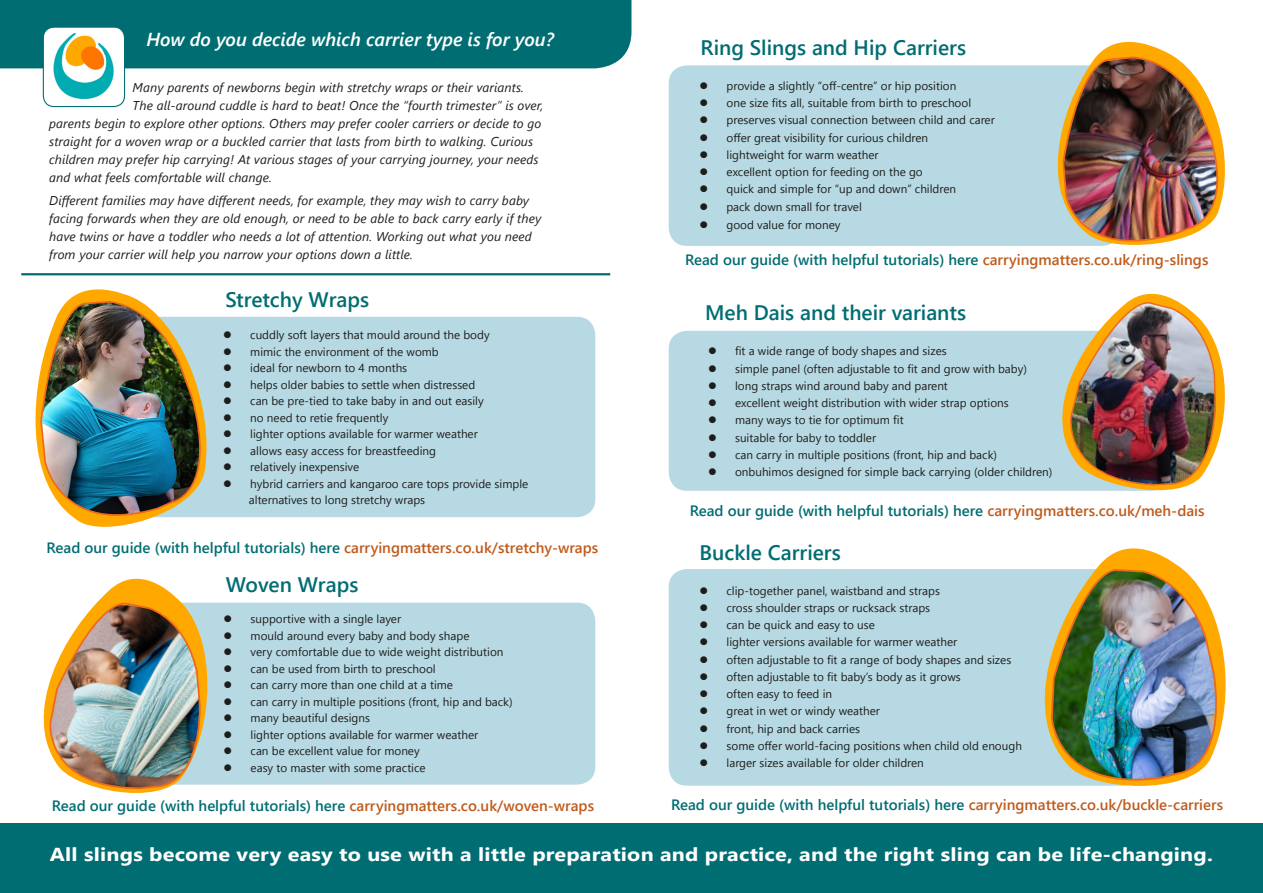
<style>
.page{position:relative;width:1263px;height:893px;background:#fff}
.page>*{position:absolute;margin:0;border:0;box-sizing:border-box;transform-origin:0 0}
.t1{font:600 21px "Segoe UI";color:#006d72}
.t2{font:700 18.75px "Segoe UI";letter-spacing:.01em;color:#fff;scale:1.15 1}
.t3{font:italic 600 18.75px "Segoe UI";color:#fff}
.t4{font:600 15px "Segoe UI";color:#006d72}
.t5{font:italic 12.75px/18px "Segoe UI";letter-spacing:.01em;color:#1d1d1b}
.t6{font:11.7px "Segoe UI";color:#1d1d1b}
.s1{color:#be5b1c}
</style>
<div class="page">
<div style="left:0;top:0;width:631px;height:68px;background:#006d72"></div>
<div style="left:669px;top:569px;width:473px;height:217px;background:#b7d9e3;border-radius:18px"></div>
<div style="left:669px;top:331px;width:500px;height:160px;background:#b7d9e3;border-radius:18px"></div>
<div style="left:121px;top:603px;width:474px;height:182px;background:#b7d9e3;border-radius:18px"></div>
<div style="left:75px;top:317px;width:520px;height:200px;background:#b7d9e3;border-radius:18px"></div>
<svg style="left:35px;top:289px;width:103px;height:167px"></svg>
<svg style="left:43px;top:578px;width:201px;height:215px"></svg>
<div style="left:0;top:824px;width:1263px;height:69px;background:#006d72"></div>
<img style="left:39px;top:300px;width:179px;height:227px">
<img style="left:45px;top:594px;width:157px;height:196px">
<div style="left:669px;top:65px;width:451px;height:181px;background:#b7d9e3;border-radius:18px"></div>
<img style="left:1047px;top:41px;width:178px;height:205px">
<svg style="left:1028px;top:548px;width:145px;height:238px"></svg>
<img style="left:1050px;top:562px;width:176px;height:224px">
<img style="left:43px;top:27px;width:81px;height:79px">
<div style="left:43px;top:27px;width:82px;height:80px;border:1px solid #006d72;border-radius:11px"></div>
<svg style="left:1041px;top:330px;width:184px;height:161px"></svg>
<img style="left:1062px;top:293px;width:155px;height:196px">
<hr style="left:21px;top:273px;width:589px;height:2px;background:#006d72">
<svg style="left:225px;top:616px;width:6px;height:6px"></svg>
<svg style="left:225px;top:632px;width:6px;height:7px"></svg>
<svg style="left:225px;top:649px;width:6px;height:6px"></svg>
<svg style="left:225px;top:665px;width:6px;height:7px"></svg>
<svg style="left:225px;top:682px;width:6px;height:6px"></svg>
<svg style="left:225px;top:698px;width:6px;height:7px"></svg>
<svg style="left:225px;top:715px;width:6px;height:6px"></svg>
<svg style="left:225px;top:731px;width:6px;height:7px"></svg>
<svg style="left:225px;top:748px;width:6px;height:6px"></svg>
<svg style="left:225px;top:764px;width:6px;height:7px"></svg>
<p class="t3" style="left:146px;top:26px;width:409px">How do you decide which carrier type is for you?</p>
<p class="t5" style="left:133px;top:78px;width:393px">Many parents of newborns begin with stretchy wraps or their variants.</p>
<p class="t5" style="left:133px;top:96px;width:412px">The all-around cuddle is hard to beat! Once the “fourth trimester” is over,</p>
<p class="t5" style="left:49px;top:114px;width:494px">parents begin to explore other options. Others may prefer cooler carriers or decide to go straight for a woven wrap or a buckled carrier that lasts from birth to walking. Curious children may prefer hip carrying! At various stages of your carrying journey, your needs and what feels comfortable will change.</p>
<p class="t5" style="left:49px;top:191px;width:481px">Different families may have different needs, for example, they may wish to carry baby</p>
<p class="t5" style="left:49px;top:209px;width:493px">facing forwards when they are old enough, or need to be able to back carry early if they have twins or have a toddler who needs a lot of attention. Working out what you need from your carrier will help you narrow your options down a little.</p>
<p class="t1" style="left:225px;top:283px;width:145px">Stretchy Wraps</p>
<p class="t6" style="left:250px;top:326px;width:241px">cuddly soft layers that mould around the body</p>
<p class="t6" style="left:250px;top:342px;width:190px">mimic the environment of the womb</p>
<p class="t6" style="left:250px;top:359px;width:158px">ideal for newborn to 4 months</p>
<p class="t6" style="left:250px;top:375px;width:227px">helps older babies to settle when distressed</p>
<p class="t6" style="left:250px;top:392px;width:235px">can be pre-tied to take baby in and out easily</p>
<p class="t6" style="left:250px;top:408px;width:140px">no need to retie frequently</p>
<p class="t6" style="left:250px;top:425px;width:229px">lighter options available for warmer weather</p>
<p class="t6" style="left:250px;top:441px;width:187px">allows easy access for breastfeeding</p>
<p class="t6" style="left:250px;top:458px;width:110px">relatively inexpensive</p>
<p class="t6" style="left:250px;top:474px;width:280px">hybrid carriers and kangaroo care tops provide simple</p>
<p class="t6" style="left:249px;top:491px;width:178px">alternatives to long stretchy wraps</p>
<p class="t4" style="left:47px;top:535px;width:553px">Read our guide (with helpful tutorials) here <span class="s1">carryingmatters.co.uk/stretchy-wraps</span></p>
<p class="t1" style="left:226px;top:567px;width:134px">Woven Wraps</p>
<p class="t6" style="left:251px;top:610px;width:152px">supportive with a single layer</p>
<p class="t6" style="left:251px;top:626px;width:220px">mould around every baby and body shape</p>
<p class="t6" style="left:251px;top:643px;width:254px">very comfortable due to wide weight distribution</p>
<p class="t6" style="left:251px;top:659px;width:187px">can be used from birth to preschool</p>
<p class="t6" style="left:251px;top:676px;width:204px">can carry more than one child at a time</p>
<p class="t6" style="left:251px;top:692px;width:263px">can carry in multiple positions (front, hip and back)</p>
<p class="t6" style="left:251px;top:709px;width:121px">many beautiful designs</p>
<p class="t6" style="left:251px;top:725px;width:229px">lighter options available for warmer weather</p>
<p class="t6" style="left:251px;top:742px;width:171px">can be excellent value for money</p>
<p class="t6" style="left:251px;top:758px;width:177px">easy to master with some practice</p>
<p class="t4" style="left:52px;top:793px;width:544px">Read our guide (with helpful tutorials) here <span class="s1">carryingmatters.co.uk/woven-wraps</span></p>
<p class="t1" style="left:701px;top:30px;width:267px">Ring Slings and Hip Carriers</p>
<p class="t6" style="left:726px;top:76px;width:231px">provide a slightly “off-centre” or hip position</p>
<p class="t6" style="left:726px;top:94px;width:246px">one size fits all, suitable from birth to preschool</p>
<p class="t6" style="left:726px;top:111px;width:270px">preserves visual connection between child and carer</p>
<p class="t6" style="left:726px;top:128px;width:203px">offer great visibility for curious children</p>
<p class="t6" style="left:726px;top:145px;width:153px">lightweight for warm weather</p>
<p class="t6" style="left:726px;top:163px;width:198px">excellent option for feeding on the go</p>
<p class="t6" style="left:726px;top:180px;width:231px">quick and simple for “up and down” children</p>
<p class="t6" style="left:726px;top:197px;width:137px">pack down small for travel</p>
<p class="t6" style="left:726px;top:216px;width:115px">good value for money</p>
<p class="t4" style="left:685px;top:248px;width:525px">Read our guide (with helpful tutorials) here <span class="s1">carryingmatters.co.uk/ring-slings</span></p>
<p class="t1" style="left:705px;top:296px;width:262px">Meh Dais and their variants</p>
<p class="t6" style="left:735px;top:342px;width:213px">fit a wide range of body shapes and sizes</p>
<p class="t6" style="left:735px;top:359px;width:293px">simple panel (often adjustable to fit and grow with baby)</p>
<p class="t6" style="left:735px;top:376px;width:214px">long straps wind around baby and parent</p>
<p class="t6" style="left:735px;top:393px;width:275px">excellent weight distribution with wider strap options</p>
<p class="t6" style="left:735px;top:411px;width:170px">many ways to tie for optimum fit</p>
<p class="t6" style="left:735px;top:428px;width:143px">suitable for baby to toddler</p>
<p class="t6" style="left:735px;top:445px;width:263px">can carry in multiple positions (front, hip and back)</p>
<p class="t6" style="left:735px;top:462px;width:319px">onbuhimos designed for simple back carrying (older children)</p>
<p class="t4" style="left:690px;top:499px;width:516px">Read our guide (with helpful tutorials) here <span class="s1">carryingmatters.co.uk/meh-dais</span></p>
<p class="t1" style="left:699px;top:536px;width:143px">Buckle Carriers</p>
<p class="t6" style="left:726px;top:581px;width:215px">clip-together panel, waistband and straps</p>
<p class="t6" style="left:726px;top:598px;width:205px">cross shoulder straps or rucksack straps</p>
<p class="t6" style="left:726px;top:615px;width:150px">can be quick and easy to use</p>
<p class="t6" style="left:726px;top:633px;width:232px">lighter versions available for warmer weather</p>
<p class="t6" style="left:726px;top:650px;width:286px">often adjustable to fit a range of body shapes and sizes</p>
<p class="t6" style="left:726px;top:667px;width:236px">often adjustable to fit baby’s body as it grows</p>
<p class="t6" style="left:726px;top:684px;width:107px">often easy to feed in</p>
<p class="t6" style="left:726px;top:702px;width:155px">great in wet or windy weather</p>
<p class="t6" style="left:726px;top:719px;width:135px">front, hip and back carries</p>
<p class="t6" style="left:726px;top:736px;width:297px">some offer world-facing positions when child old enough</p>
<p class="t6" style="left:726px;top:753px;width:199px">larger sizes available for older children</p>
<p class="t4" style="left:671px;top:793px;width:554px">Read our guide (with helpful tutorials) here <span class="s1">carryingmatters.co.uk/buckle-carriers</span></p>
<p class="t2" style="left:50px;top:839px;width:1013px">All slings become very easy to use with a little preparation and practice, and the right sling can be life-changing.</p>
</div>
